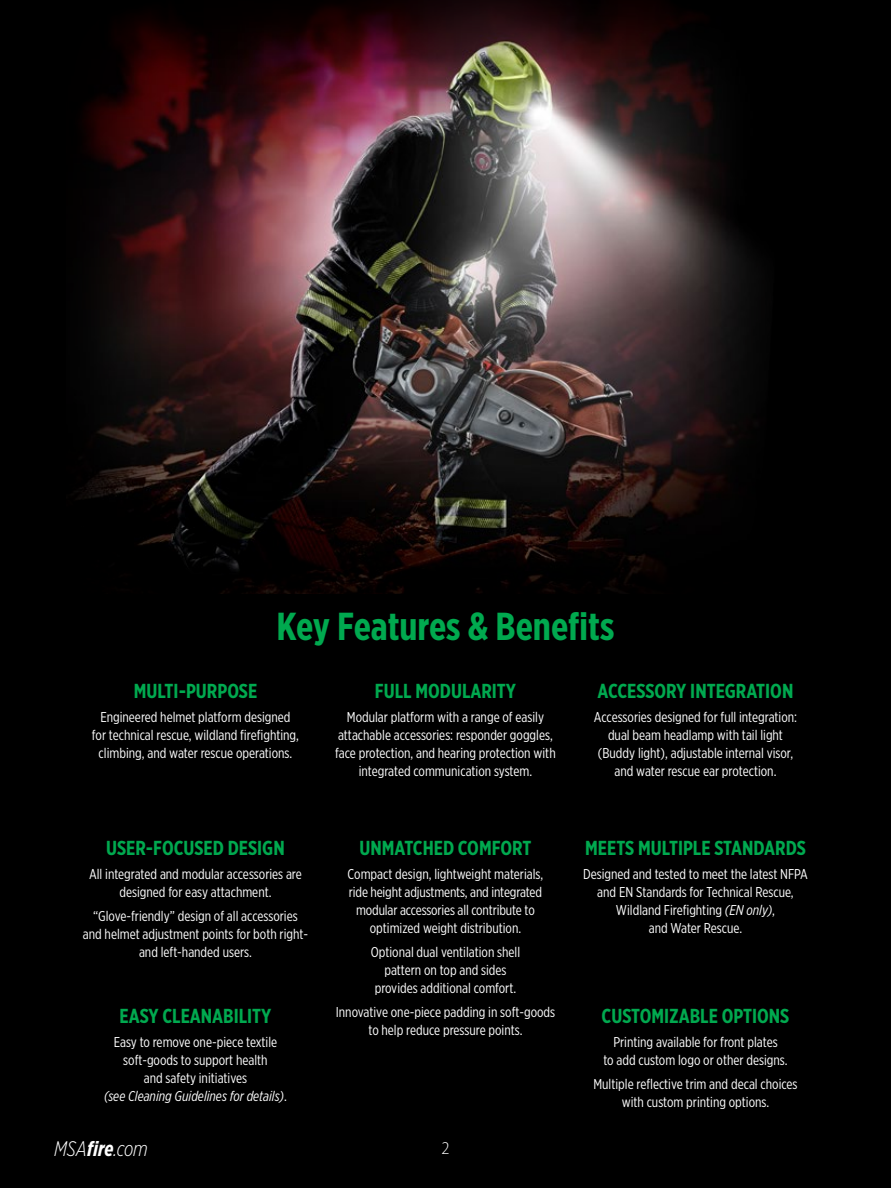
<style>
.page{position:relative;width:891px;height:1188px;background:#000}
.page>*{position:absolute;margin:0;border:0;box-sizing:border-box;transform-origin:0 0}
.t1{font:700 39px "Gotham X Narrow";color:#00a94f}
.t2{font:italic 300 21px "Gotham X Narrow";letter-spacing:-.005em;color:#fff}
.t3{font:700 20.25px "Gotham X Narrow";color:#00a94f}
.t4{font:300 semi-condensed 18px "Myriad Pro";color:#fff}
.t5{font:14.25px/18px "Gotham X Narrow";color:#fff;text-align:center}
.s1{font-style:italic}
.s2{font-weight:700}
</style>
<div class="page">
<img style="left:75px;top:0;width:682px;height:594px">
<h1 class="t1" style="left:277px;top:602px;width:339px">Key Features &amp; Benefits</h1>
<h3 class="t3" style="left:134px;top:678px;width:125px">MULTI-PURPOSE</h3>
<p class="t5" style="left:92px;top:708px;width:209px">Engineered helmet platform designed for technical rescue, wildland firefighting, climbing, and water rescue operations.</p>
<h3 class="t3" style="left:106px;top:836px;width:180px">USER-FOCUSED DESIGN</h3>
<p class="t5" style="left:89px;top:865px;width:214px">All integrated and modular accessories are designed for easy attachment.</p>
<p class="t5" style="left:83px;top:907px;width:227px">“Glove-friendly” design of all accessories and helmet adjustment points for both right&shy;and left-handed users.</p>
<h3 class="t3" style="left:120px;top:1003px;width:153px">EASY CLEANABILITY</h3>
<p class="t5" style="left:104px;top:1033px;width:184px">Easy to remove one-piece textile soft-goods to support health<br>and safety initiatives<br><span class="s1">(see Cleaning Guidelines for details)</span>.</p>
<h3 class="t3" style="left:375px;top:678px;width:143px">FULL MODULARITY</h3>
<p class="t5" style="left:335px;top:708px;width:222px">Modular platform with a range of easily attachable accessories: responder goggles, face protection, and hearing protection with integrated communication system.</p>
<h3 class="t3" style="left:359px;top:836px;width:174px">UNMATCHED COMFORT</h3>
<p class="t5" style="left:348px;top:865px;width:197px">Compact design, lightweight materials, ride height adjustments, and integrated modular accessories all contribute to optimized weight distribution.</p>
<p class="t5" style="left:371px;top:943px;width:151px">Optional dual ventilation shell pattern on top and sides provides additional comfort.</p>
<p class="t5" style="left:336px;top:1003px;width:221px">Innovative one-piece padding in soft-goods to help reduce pressure points.</p>
<h2 class="t2" style="left:54px;top:1136px;width:95px">MSA<span class="s2">fire</span>.com</h2>
<p class="t4" style="left:441px;top:1138px;width:10px">2</p>
<h3 class="t3" style="left:598px;top:678px;width:197px">ACCESSORY INTEGRATION</h3>
<p class="t5" style="left:594px;top:708px;width:205px">Accessories designed for full integration: dual beam headlamp with tail light (Buddy light), adjustable internal visor, and water rescue ear protection.</p>
<h3 class="t3" style="left:585px;top:836px;width:222px">MEETS MULTIPLE STANDARDS</h3>
<p class="t5" style="left:583px;top:865px;width:227px">Designed and tested to meet the latest NFPA and EN Standards for Technical Rescue, Wildland Firefighting <span class="s1">(EN only)</span>,<br>and Water Rescue.</p>
<h3 class="t3" style="left:602px;top:1003px;width:189px">CUSTOMIZABLE OPTIONS</h3>
<p class="t5" style="left:603px;top:1033px;width:186px">Printing available for front plates<br>to add custom logo or other designs.</p>
<p class="t5" style="left:593px;top:1075px;width:206px">Multiple reflective trim and decal choices with custom printing options.</p>
</div>
